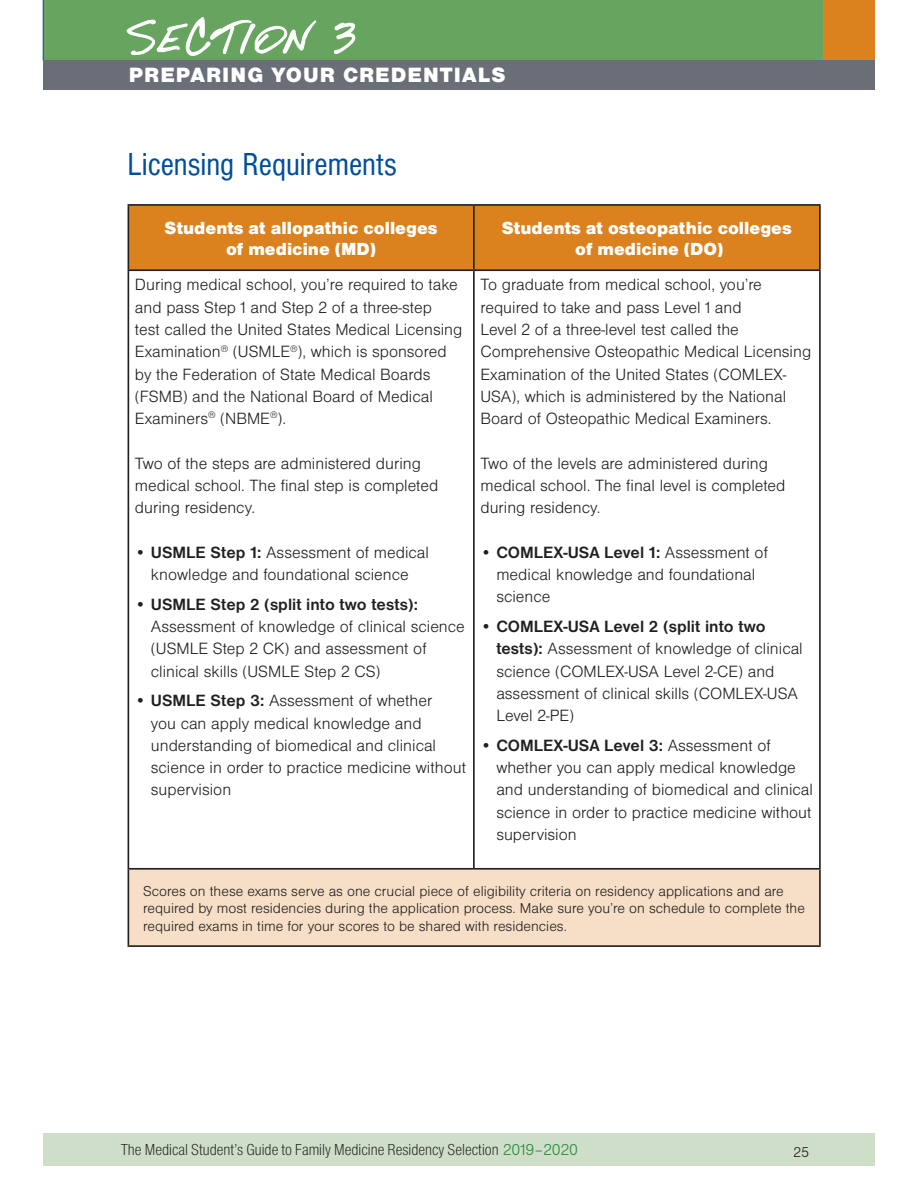
<style>
.page{position:relative;width:918px;height:1188px;background:#fff}
.page>*{position:absolute;margin:0;border:0;box-sizing:border-box;transform-origin:0 0}
.t1{font:54.45px "GFY Michael";color:#fff}
.t2{font:condensed 33px "Nimbus San D";color:#004e99}
.t3{font:21.45px "Nimbus San D Blac";letter-spacing:.05em;color:#fff}
.t4{font:18.15px/21.8px "Nimbus San D Blac";color:#fff;text-align:center}
.t5{font:16.95px/22.4px "Nimbus San D Ligh";color:#231f20}
.t6{font:700 16.95px "Nimbus San D";color:#231f20}
.t7{font:16.5px "Nimbus San D Ligh Cond";color:#231f20}
.t8{font:14.85px/17.9px "Nimbus San D Ligh";color:#231f20}
.s1{font-family:"Nimbus San D";font-weight:700}
.s2{font-family:"Nimbus San D Ligh";font-weight:400}
.s3{font-family:"Nimbus San D Ligh";color:#2b903c}
</style>
<div class="page">
<div style="left:43px;top:1133px;width:832px;height:32px;background:#cedec9"></div>
<div style="left:823px;top:0;width:52px;height:61px;background:#db821f"></div>
<div style="left:43px;top:0;width:780px;height:61px;background:#66a460"></div>
<svg style="left:126px;top:17px;width:190px;height:39px"></svg>
<svg style="left:334px;top:22px;width:22px;height:32px"></svg>
<div style="left:43px;top:60px;width:832px;height:30px;background:#696e77"></div>
<div style="left:129px;top:206px;width:690px;height:63px;background:#db821f"></div>
<div style="left:128px;top:869px;width:692px;height:77px;background:#f6dfc6"></div>
<hr style="left:128px;top:204px;width:346px;height:2px;background:#231f20">
<hr style="left:128px;top:206px;width:1px;height:63px;background:#231f20">
<hr style="left:474px;top:204px;width:347px;height:2px;background:#231f20">
<hr style="left:473px;top:206px;width:2px;height:63px;background:#231f20">
<hr style="left:819px;top:206px;width:2px;height:63px;background:#231f20">
<hr style="left:128px;top:269px;width:346px;height:2px;background:#231f20">
<hr style="left:128px;top:271px;width:1px;height:597px;background:#231f20">
<hr style="left:474px;top:269px;width:347px;height:2px;background:#231f20">
<hr style="left:473px;top:271px;width:2px;height:597px;background:#231f20">
<hr style="left:819px;top:271px;width:2px;height:597px;background:#231f20">
<hr style="left:128px;top:868px;width:346px;height:2px;background:#231f20">
<hr style="left:128px;top:870px;width:1px;height:75px;background:#231f20">
<hr style="left:474px;top:868px;width:347px;height:2px;background:#231f20">
<hr style="left:819px;top:870px;width:2px;height:75px;background:#231f20">
<hr style="left:128px;top:945px;width:693px;height:2px;background:#231f20">
<h1 class="t1" style="left:125px;top:2px;width:232px">SECTION 3</h1>
<p class="t3" style="left:129px;top:67px;width:378px">PREPARING YOUR CREDENTIALS</p>
<h2 class="t2" style="left:128px;top:151px;width:271px">Licensing Requirements</h2>
<p class="t4" style="left:165px;top:218px;width:274px">Students at allopathic colleges of medicine (MD)</p>
<p class="t4" style="left:502px;top:218px;width:291px">Students at osteopathic colleges of medicine (DO)</p>
<p class="t5" style="left:135px;top:275px;width:329px">During medical school, you’re required to take and pass Step 1 and Step 2 of a three-step<br>test called the United States Medical Licensing Examination<sup>®</sup> (USMLE<sup>®</sup>), which is sponsored by the Federation of State Medical Boards (FSMB) and the National Board of Medical Examiners<sup>®</sup> (NBME<sup>®</sup>).</p>
<p class="t5" style="left:135px;top:453px;width:305px">Two of the steps are administered during medical school. The final step is completed during residency.</p>
<p class="t5" style="left:135px;top:542px;width:296px;text-align:center">• <span class="s1">USMLE Step 1:</span> Assessment of medical knowledge and foundational science</p>
<p class="t6" style="left:135px;top:597px;width:285px"><span class="s2">•</span> USMLE Step 2 (split into two tests):</p>
<p class="t5" style="left:151px;top:616px;width:315px">Assessment of knowledge of clinical science (USMLE Step 2 CK) and assessment of clinical skills (USMLE Step 2 CS)</p>
<p class="t5" style="left:151px;top:690px;width:317px;text-indent:-16px">• <span class="s1">USMLE Step 3:</span> Assessment of whether<br>you can apply medical knowledge and understanding of biomedical and clinical science in order to practice medicine without supervision</p>
<p class="t5" style="left:480px;top:275px;width:332px">To graduate from medical school, you’re required to take and pass Level 1 and<br>Level 2 of a three-level test called the Comprehensive Osteopathic Medical Licensing Examination of the United States (COMLEX-USA), which is administered by the National Board of Osteopathic Medical Examiners.</p>
<p class="t5" style="left:480px;top:453px;width:306px">Two of the levels are administered during medical school. The final level is completed during residency.</p>
<p class="t6" style="left:480px;top:546px;width:289px"><span class="s2">•</span> COMLEX-USA Level 1: <span class="s2">Assessment of</span></p>
<p class="t5" style="left:496px;top:564px;width:260px">medical knowledge and foundational science</p>
<p class="t6" style="left:480px;top:620px;width:287px"><span class="s2">•</span> COMLEX-USA Level 2 (split into two</p>
<p class="t5" style="left:496px;top:638px;width:308px"><span class="s1">tests):</span> Assessment of knowledge of clinical science (COMLEX-USA Level 2-CE) and assessment of clinical skills (COMLEX-USA Level 2-PE)</p>
<p class="t6" style="left:480px;top:739px;width:292px"><span class="s2">•</span> COMLEX-USA Level 3: <span class="s2">Assessment of</span></p>
<p class="t5" style="left:496px;top:757px;width:318px">whether you can apply medical knowledge and understanding of biomedical and clinical science in order to practice medicine without supervision</p>
<p class="t8" style="left:143px;top:883px;width:663px">Scores on these exams serve as one crucial piece of eligibility criteria on residency applications and are required by most residencies during the application process. Make sure you’re on schedule to complete the required exams in time for your scores to be shared with residencies.</p>
<p class="t7" style="left:121px;top:1140px;width:459px">The Medical Student’s Guide to Family Medicine Residency Selection <span class="s3">2019–2020</span></p>
<p class="t8" style="left:794px;top:1144px;width:17px">25</p>
</div>
